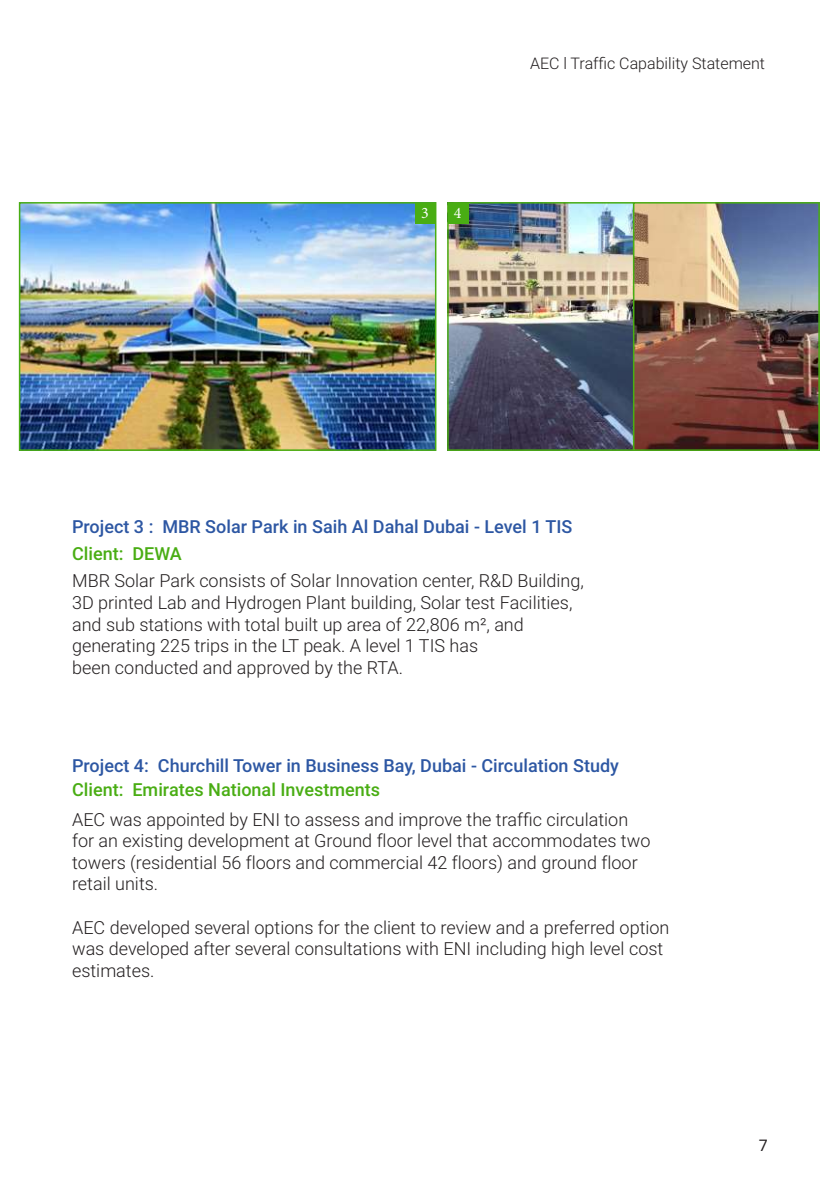
<style>
.page{position:relative;width:840px;height:1191px;background:#fff}
.page>*{position:absolute;margin:0;border:0;box-sizing:border-box;transform-origin:0 0}
.t1{font:300 18px/21.6px "Roboto";color:#231f20}
.t2{font:500 18px "Roboto";color:#2d57a3}
.t3{font:500 18px "Roboto";color:#49ad13}
.t4{font:300 16px "Roboto";color:#231f20}
.t5{font:16px "Minion Pro";color:#fff}
.t6{font:16px "Roboto";color:#231f20}
</style>
<div class="page">
<img style="left:22px;top:205px;width:411px;height:243px">
<div style="left:19px;top:202px;width:417px;height:249px;border:2px solid #49ad13"></div>
<img style="left:450px;top:205px;width:366px;height:243px">
<div style="left:447px;top:202px;width:187px;height:249px;border:2px solid #49ad13"></div>
<div style="left:632px;top:202px;width:187px;height:249px;border:2px solid #49ad13"></div>
<div style="left:415px;top:203px;width:20px;height:20px;background:#49ad13"></div>
<div style="left:447px;top:203px;width:21px;height:20px;background:#49ad13"></div>
<p class="t5" style="left:421px;top:202px;width:9px">3</p>
<p class="t5" style="left:453px;top:202px;width:9px">4</p>
<p class="t4" style="left:529px;top:52px;width:236px">AEC l Traffic Capability Statement</p>
<p class="t2" style="left:72px;top:514px;width:501px">Project 3 : MBR Solar Park in Saih Al Dahal Dubai - Level 1 TIS</p>
<p class="t3" style="left:72px;top:541px;width:111px">Client: DEWA</p>
<p class="t1" style="left:72px;top:569px;width:513px">MBR Solar Park consists of Solar Innovation center, R&amp;D Building, 3D printed Lab and Hydrogen Plant building, Solar test Facilities, and sub stations with total built up area of 22,806 m², and generating 225 trips in the LT peak. A level 1 TIS has<br>been conducted and approved by the RTA.</p>
<p class="t2" style="left:72px;top:752px;width:548px">Project 4: Churchill Tower in Business Bay, Dubai - Circulation Study</p>
<p class="t3" style="left:72px;top:776px;width:309px">Client: Emirates National Investments</p>
<p class="t1" style="left:72px;top:807px;width:579px">AEC was appointed by ENI to assess and improve the traffic circulation for an existing development at Ground floor level that accommodates two towers (residential 56 floors and commercial 42 floors) and ground floor retail units.</p>
<p class="t1" style="left:72px;top:915px;width:598px">AEC developed several options for the client to review and a preferred option was developed after several consultations with ENI including high level cost estimates.</p>
<p class="t6" style="left:758px;top:1134px;width:10px">7</p>
</div>
